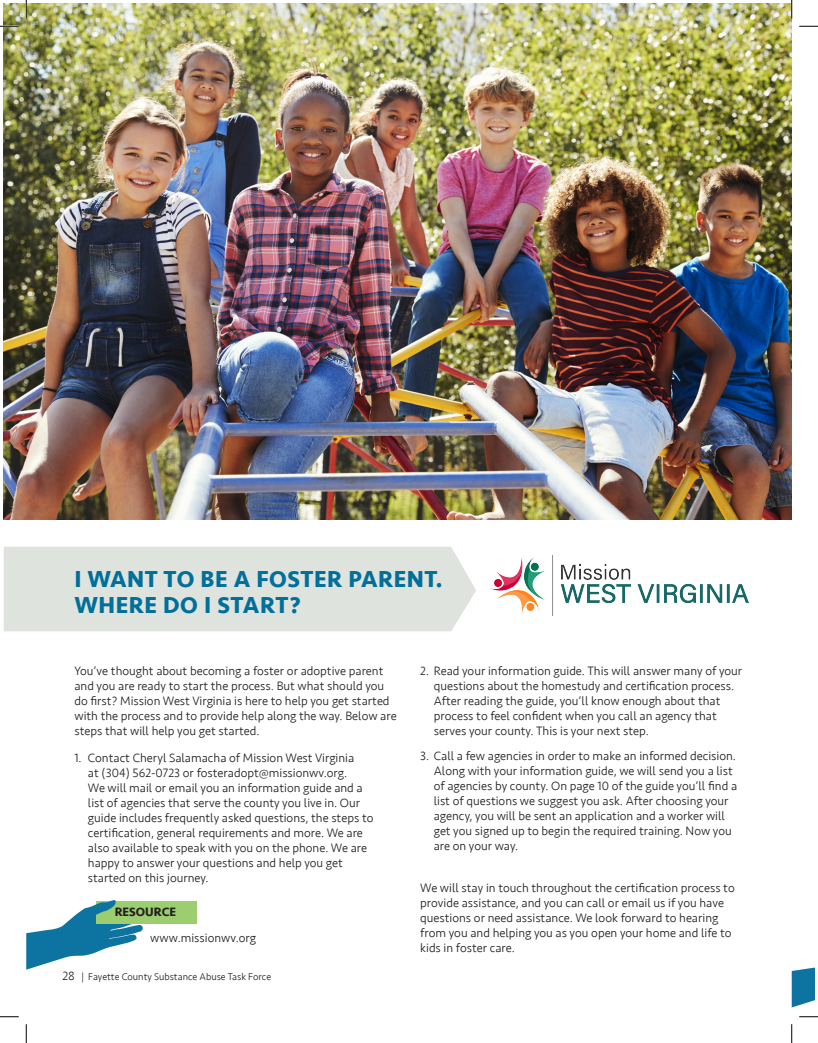
<style>
.page{position:relative;width:818px;height:1043px;background:#fff}
.page>*{position:absolute;margin:0;border:0;box-sizing:border-box;transform-origin:0 0}
.Titles{font:700 23.75px/26.2px "Seravek";letter-spacing:.02em;color:#006f9a}
.Body{font:300 12.5px/15px "Seravek";color:#231f20}
.Resources{font:700 12.5px "Seravek";color:#231f20}
.t1{font:300 10px "Seravek";color:#231f20}
.s1{font-size:12.5px}
</style>
<div class="page">
<div style="left:4px;top:547px;width:472px;height:84px;background:#dfe3dd"></div>
<svg style="left:791px;top:967px;width:23px;height:40px"></svg>
<div style="left:96px;top:900px;width:100px;height:23px;background:#9cce6f"></div>
<svg style="left:26px;top:900px;width:119px;height:69px"></svg>
<img style="left:4px;top:4px;width:787px;height:515px">
<img style="left:490px;top:555px;width:258px;height:60px">
<svg style="left:0;top:25px;width:19px;height:2px"></svg>
<svg style="left:799px;top:25px;width:19px;height:2px"></svg>
<svg style="left:0;top:1016px;width:19px;height:1px"></svg>
<svg style="left:799px;top:1016px;width:19px;height:1px"></svg>
<svg style="left:25px;top:0;width:2px;height:19px"></svg>
<svg style="left:25px;top:1024px;width:2px;height:18px"></svg>
<svg style="left:790px;top:0;width:2px;height:19px"></svg>
<svg style="left:791px;top:1024px;width:1px;height:18px"></svg>
<p class="Titles" style="left:74px;top:565px;width:370px">I WANT TO BE A FOSTER PARENT.<br>WHERE DO I START?</p>
<p class="Body" style="left:74px;top:663px;width:324px">You’ve thought about becoming a foster or adoptive parent and you are ready to start the process. But what should you do first? Mission West Virginia is here to help you get started with the process and to provide help along the way. Below are steps that will help you get started.</p>
<p class="Body" style="left:88px;top:750px;width:287px;text-indent:-13px">1. Contact Cheryl Salamacha of Mission West Virginia<br>at (304) 562-0723 or fosteradopt@missionwv.org.<br>We will mail or email you an information guide and a list of agencies that serve the county you live in. Our guide includes frequently asked questions, the steps to certification, general requirements and more. We are also available to speak with you on the phone. We are happy to answer your questions and help you get started on this journey.</p>
<p class="Resources" style="left:115px;top:902px;width:63px">RESOURCE</p>
<p class="Body" style="left:150px;top:930px;width:107px">www.missionwv.org</p>
<p class="t1" style="left:62px;top:971px;width:210px"><span class="s1">28</span> | Fayette County Substance Abuse Task Force</p>
<p class="Body" style="left:433px;top:663px;width:310px;text-indent:-13px">2. Read your information guide. This will answer many of your questions about the homestudy and certification process.<br>After reading the guide, you’ll know enough about that process to feel confident when you call an agency that serves your county. This is your next step.</p>
<p class="Body" style="left:433px;top:748px;width:305px;text-indent:-13px">3. Call a few agencies in order to make an informed decision.<br>Along with your information guide, we will send you a list of agencies by county. On page 10 of the guide you’ll find a list of questions we suggest you ask. After choosing your agency, you will be sent an application and a worker will get you signed up to begin the required training. Now you are on your way.</p>
<p class="Body" style="left:420px;top:880px;width:316px">We will stay in touch throughout the certification process to provide assistance, and you can call or email us if you have questions or need assistance. We look forward to hearing from you and helping you as you open your home and life to kids in foster care.</p>
</div>
